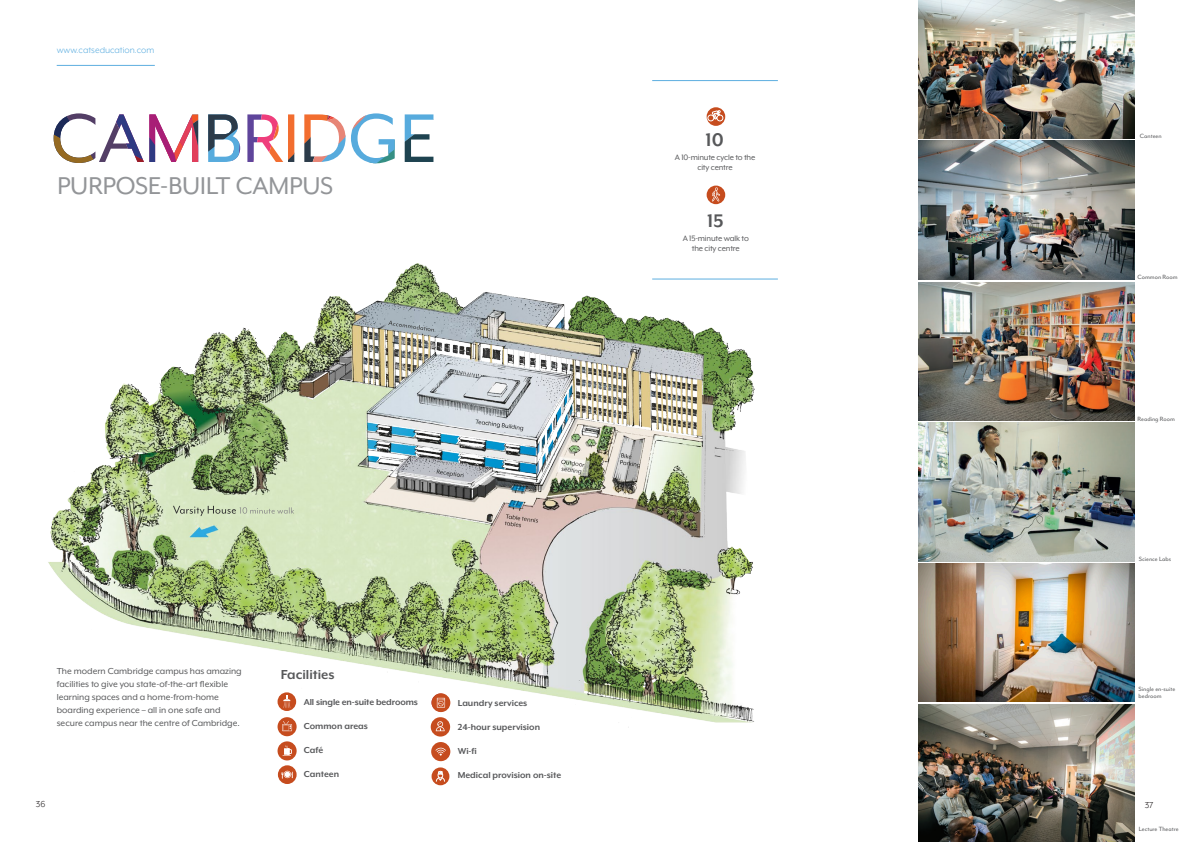
<style>
.page{position:relative;width:1191px;height:842px;background:#fff}
.page>*{position:absolute;margin:0;border:0;box-sizing:border-box;transform-origin:0 0}
._06a_Title_Sub_head{font:28px "Mr Eaves XL Mod OT";color:#939598}
.t1{font:700 21px "Mr Eaves XL Mod OT";color:#57585a}
.t2{font:700 15px "Mr Eaves XL Mod OT";color:#57585a}
._04_Body_Copy{font:10px/13px "Mr Eaves XL Mod OT";color:#57585a}
.t3{font:700 10px "Mr Eaves XL Mod OT";color:#57585a}
.t4{font:10px "Mr Eaves XL Mod OT";color:#5daee0}
.t5{font:10px "Mr Eaves XL Mod OT";color:#231f20}
._01b_Icon_Body{font:9px/10px "Mr Eaves XL Mod OT";letter-spacing:-.02em;color:#57585a;text-align:center}
.t6{font:7px/7px "Mr Eaves Mod OT";color:#57585a}
</style>
<div class="page">
<hr style="left:57px;top:65px;width:98px;height:1px;background:#5daee0">
<img style="left:48px;top:263px;width:720px;height:523px">
<svg style="left:54px;top:113px;width:379px;height:50px"></svg>
<svg style="left:431px;top:767px;width:18px;height:18px"></svg>
<svg style="left:277px;top:692px;width:19px;height:19px"></svg>
<svg style="left:283px;top:695px;width:8px;height:13px"></svg>
<svg style="left:277px;top:717px;width:20px;height:19px"></svg>
<svg style="left:282px;top:721px;width:10px;height:10px"></svg>
<svg style="left:431px;top:693px;width:19px;height:19px"></svg>
<svg style="left:435px;top:696px;width:10px;height:12px"></svg>
<div style="left:431px;top:742px;width:19px;height:19px;background:#c64c1e;border-radius:50%"></div>
<svg style="left:435px;top:748px;width:11px;height:8px"></svg>
<div style="left:431px;top:717px;width:19px;height:19px;background:#c64c1e;border-radius:50%"></div>
<svg style="left:436px;top:721px;width:8px;height:10px"></svg>
<svg style="left:277px;top:741px;width:20px;height:19px"></svg>
<svg style="left:282px;top:745px;width:10px;height:11px"></svg>
<svg style="left:278px;top:765px;width:19px;height:19px"></svg>
<svg style="left:281px;top:771px;width:12px;height:8px"></svg>
<svg style="left:436px;top:771px;width:9px;height:11px"></svg>
<img style="left:918px;top:0;width:216px;height:138px">
<img style="left:918px;top:282px;width:216px;height:138px">
<img style="left:918px;top:563px;width:216px;height:139px">
<img style="left:918px;top:141px;width:216px;height:138px">
<img style="left:918px;top:423px;width:216px;height:138px">
<img style="left:918px;top:704px;width:216px;height:138px">
<svg style="left:706px;top:107px;width:19px;height:19px"></svg>
<div style="left:706px;top:186px;width:19px;height:18px;background:#c64c1e;border-radius:50%"></div>
<svg style="left:707px;top:108px;width:16px;height:13px"></svg>
<svg style="left:712px;top:187px;width:8px;height:14px"></svg>
<hr style="left:652px;top:80px;width:126px;height:1px;background:#5daee0">
<hr style="left:652px;top:279px;width:126px;height:1px;background:#5daee0">
<p class="t4" style="left:57px;top:45px;width:99px">www.catseducation.com</p>
<p class="_06a_Title_Sub_head" style="left:57px;top:171px;width:277px">PURPOSE-BUILT CAMPUS</p>
<p class="t1" style="left:705px;top:129px;width:20px">10</p>
<p class="_01b_Icon_Body" style="left:675px;top:152px;width:82px">A 10-minute cycle to the city centre</p>
<p class="t1" style="left:707px;top:210px;width:18px">15</p>
<p class="_01b_Icon_Body" style="left:682px;top:233px;width:68px">A 15-minute walk to the city centre</p>
<p class="_04_Body_Copy" style="left:57px;top:664px;width:186px">The modern Cambridge campus has amazing facilities to give you state-of-the-art flexible learning spaces and a home-from-home boarding experience – all in one safe and secure campus near the centre of Cambridge.</p>
<p class="t2" style="left:281px;top:667px;width:55px">Facilities</p>
<p class="t3" style="left:304px;top:697px;width:116px">All single en-suite bedrooms</p>
<p class="t3" style="left:304px;top:721px;width:66px">Common areas</p>
<p class="t3" style="left:304px;top:745px;width:21px">Café</p>
<p class="t3" style="left:304px;top:769px;width:37px">Canteen</p>
<p class="t3" style="left:458px;top:698px;width:71px">Laundry services</p>
<p class="t3" style="left:458px;top:722px;width:84px">24-hour supervision</p>
<p class="t3" style="left:458px;top:746px;width:21px">Wi-fi</p>
<p class="t3" style="left:458px;top:770px;width:105px">Medical provision on-site</p>
<p class="t6" style="left:1139px;top:133px;width:23px">Canteen</p>
<p class="t6" style="left:1137px;top:273px;width:42px">Common Room</p>
<p class="t6" style="left:1137px;top:415px;width:39px">Reading Room</p>
<p class="t6" style="left:1138px;top:556px;width:34px">Science Labs</p>
<p class="t6" style="left:1138px;top:685px;width:38px">Single en-suite bedroom</p>
<p class="t5" style="left:36px;top:799px;width:11px">36</p>
<p class="t5" style="left:1144px;top:800px;width:10px">37</p>
<p class="t6" style="left:1138px;top:826px;width:41px">Lecture Theatre</p>
</div>
